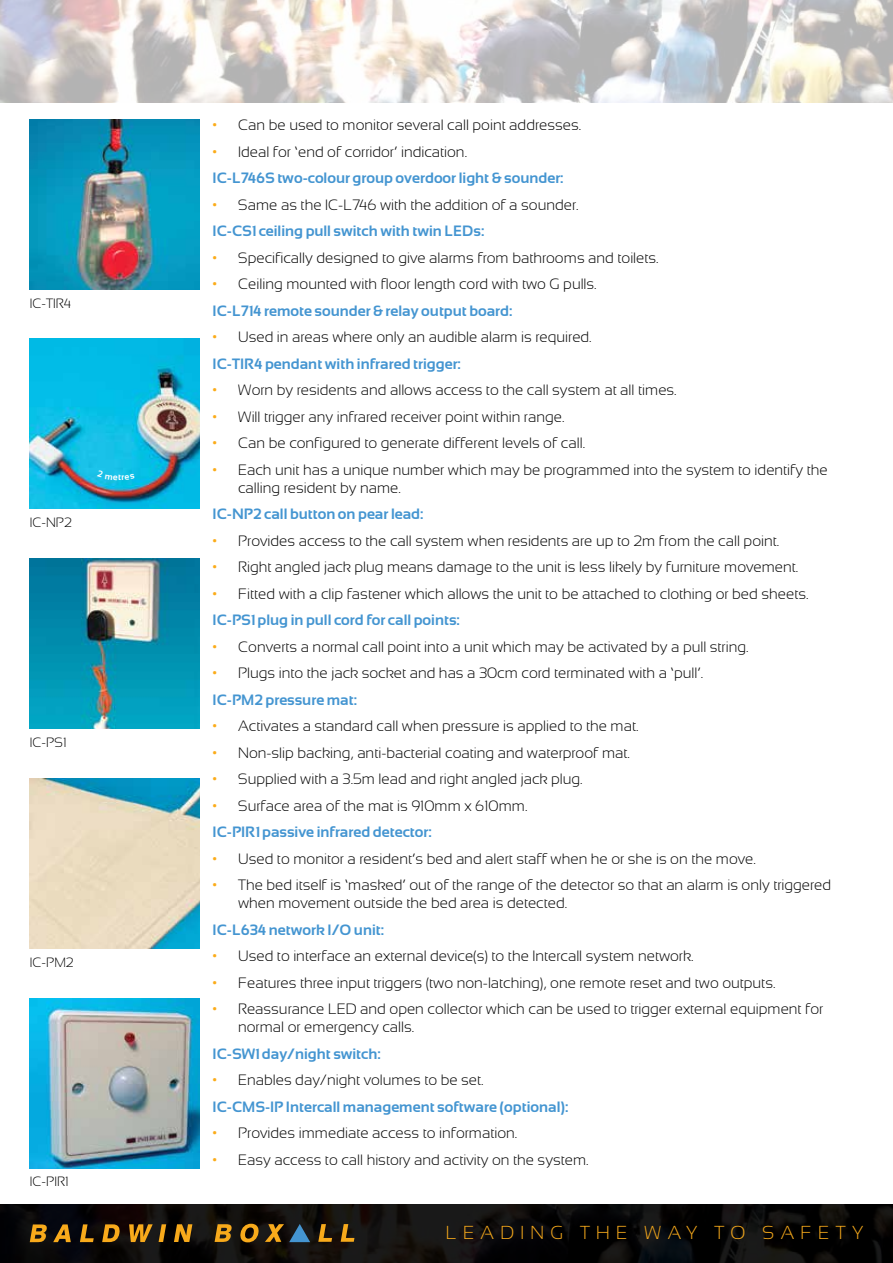
<style>
.page{position:relative;width:893px;height:1263px;background:#fff}
.page>*{position:absolute;margin:0;border:0;box-sizing:border-box;transform-origin:0 0}
.t1{font:300 18.75px "Sansation";letter-spacing:.335em;color:#f8aa1b}
.t2{font:300 15px/26.5px "Sansation";color:#000}
.t3{font:700 15px/26.5px "Sansation";color:#4495d1}
.t4{font:300 13.5px "Sansation";color:#000}
.s1{color:#fbab18}
.s2{font-weight:300;color:#fbab18}
.s3{font-weight:300;color:#000}
.s4{font-weight:700;color:#4495d1}
</style>
<div class="page">
<img style="left:0;top:0;width:893px;height:102px">
<img style="left:30px;top:119px;width:170px;height:170px">
<img style="left:30px;top:339px;width:170px;height:170px">
<img style="left:30px;top:558px;width:170px;height:171px">
<img style="left:30px;top:778px;width:170px;height:170px">
<img style="left:30px;top:998px;width:170px;height:170px">
<svg style="left:0;top:1204px;width:893px;height:59px"></svg>
<svg style="left:30px;top:1224px;width:17px;height:18px"></svg>
<svg style="left:53px;top:1224px;width:18px;height:18px"></svg>
<svg style="left:80px;top:1224px;width:14px;height:18px"></svg>
<svg style="left:102px;top:1224px;width:18px;height:18px"></svg>
<svg style="left:129px;top:1224px;width:24px;height:18px"></svg>
<svg style="left:159px;top:1224px;width:7px;height:18px"></svg>
<svg style="left:174px;top:1224px;width:18px;height:18px"></svg>
<svg style="left:215px;top:1224px;width:17px;height:18px"></svg>
<svg style="left:240px;top:1224px;width:19px;height:18px"></svg>
<svg style="left:318px;top:1224px;width:14px;height:18px"></svg>
<svg style="left:341px;top:1224px;width:13px;height:18px"></svg>
<svg style="left:265px;top:1224px;width:45px;height:18px"></svg>
<svg style="left:97px;top:470px;width:38px;height:10px"></svg>
<p class="t4" style="left:30px;top:295px;width:43px">IC-TIR4</p>
<p class="t4" style="left:30px;top:515px;width:44px">IC-NP2</p>
<p class="t4" style="left:30px;top:735px;width:39px">IC-PS1</p>
<p class="t4" style="left:30px;top:954px;width:45px">IC-PM2</p>
<p class="t4" style="left:30px;top:1174px;width:41px">IC-PIR1</p>
<p class="t2" style="left:213px;top:112px;width:370px"><span class="s1">•</span> Can be used to monitor several call point addresses.</p>
<p class="t3" style="left:213px;top:138px;width:353px"><span class="s2">•</span> <span class="s3">Ideal for ‘end of corridor’ indication.<br></span>IC-L746S two-colour group overdoor light &amp; sounder:</p>
<p class="t2" style="left:213px;top:191px;width:367px"><span class="s1">•</span> Same as the IC-L746 with the addition of a sounder.<br><span class="s4">IC-CS1 ceiling pull switch with twin LEDs:</span></p>
<p class="t2" style="left:213px;top:244px;width:448px"><span class="s1">•</span> Specifically designed to give alarms from bathrooms and toilets.</p>
<p class="t2" style="left:213px;top:271px;width:386px"><span class="s1">•</span> Ceiling mounted with floor length cord with two G pulls.<br><span class="s4">IC-L714 remote sounder &amp; relay output board:</span></p>
<p class="t2" style="left:213px;top:324px;width:381px"><span class="s1">•</span> Used in areas where only an audible alarm is required.<br><span class="s4">IC-TIR4 pendant with infrared trigger:</span></p>
<p class="t2" style="left:213px;top:377px;width:466px"><span class="s1">•</span> Worn by residents and allows access to the call system at all times.</p>
<p class="t2" style="left:213px;top:403px;width:353px"><span class="s1">•</span> Will trigger any infrared receiver point within range.</p>
<p class="t2" style="left:213px;top:430px;width:374px"><span class="s1">•</span> Can be configured to generate different levels of call.</p>
<p class="t2" style="left:238px;top:460px;width:591px;line-height:18px;text-indent:-26px"><span class="s1">•</span> Each unit has a unique number which may be programmed into the system to identify the calling resident by name.</p>
<p class="t3" style="left:213px;top:501px;width:213px">IC-NP2 call button on pear lead:</p>
<p class="t2" style="left:213px;top:527px;width:568px"><span class="s1">•</span> Provides access to the call system when residents are up to 2m from the call point.</p>
<p class="t2" style="left:213px;top:554px;width:587px"><span class="s1">•</span> Right angled jack plug means damage to the unit is less likely by furniture movement.</p>
<p class="t2" style="left:213px;top:580px;width:597px"><span class="s1">•</span> Fitted with a clip fastener which allows the unit to be attached to clothing or bed sheets.<br><span class="s4">IC-PS1 plug in pull cord for call points:</span></p>
<p class="t2" style="left:213px;top:633px;width:537px"><span class="s1">•</span> Converts a normal call point into a unit which may be activated by a pull string.</p>
<p class="t2" style="left:213px;top:660px;width:492px"><span class="s1">•</span> Plugs into the jack socket and has a 30cm cord terminated with a ‘pull’.<br><span class="s4">IC-PM2 pressure mat:</span></p>
<p class="t2" style="left:213px;top:713px;width:427px"><span class="s1">•</span> Activates a standard call when pressure is applied to the mat.</p>
<p class="t2" style="left:213px;top:739px;width:419px"><span class="s1">•</span> Non-slip backing, anti-bacterial coating and waterproof mat.</p>
<p class="t2" style="left:213px;top:766px;width:372px"><span class="s1">•</span> Supplied with a 3.5m lead and right angled jack plug.</p>
<p class="t2" style="left:213px;top:792px;width:316px"><span class="s1">•</span> Surface area of the mat is 910mm x 610mm.<br><span class="s4">IC-PIR1 passive infrared detector:</span></p>
<p class="t2" style="left:213px;top:845px;width:545px"><span class="s1">•</span> Used to monitor a resident’s bed and alert staff when he or she is on the move.</p>
<p class="t2" style="left:238px;top:876px;width:594px;line-height:18px;text-indent:-26px"><span class="s1">•</span> The bed itself is ‘masked’ out of the range of the detector so that an alarm is only triggered when movement outside the bed area is detected.</p>
<p class="t3" style="left:213px;top:916px;width:173px">IC-L634 network I/O unit:</p>
<p class="t2" style="left:213px;top:943px;width:482px"><span class="s1">•</span> Used to interface an external device(s) to the Intercall system network.</p>
<p class="t2" style="left:213px;top:969px;width:564px"><span class="s1">•</span> Features three input triggers (two non-latching), one remote reset and two outputs.</p>
<p class="t2" style="left:238px;top:1000px;width:587px;line-height:18px;text-indent:-26px"><span class="s1">•</span> Reassurance LED and open collector which can be used to trigger external equipment for normal or emergency calls.</p>
<p class="t3" style="left:213px;top:1040px;width:170px">IC-SW1 day/night switch:</p>
<p class="t3" style="left:213px;top:1067px;width:357px"><span class="s2">•</span> <span class="s3">Enables day/night volumes to be set.<br></span>IC-CMS-IP Intercall management software (optional):</p>
<p class="t2" style="left:213px;top:1120px;width:306px"><span class="s1">•</span> Provides immediate access to information.</p>
<p class="t2" style="left:213px;top:1146px;width:378px"><span class="s1">•</span> Easy access to call history and activity on the system.</p>
<p class="t1" style="left:446px;top:1223px;width:419px">LEADING THE WAY TO SAFETY</p>
</div>
